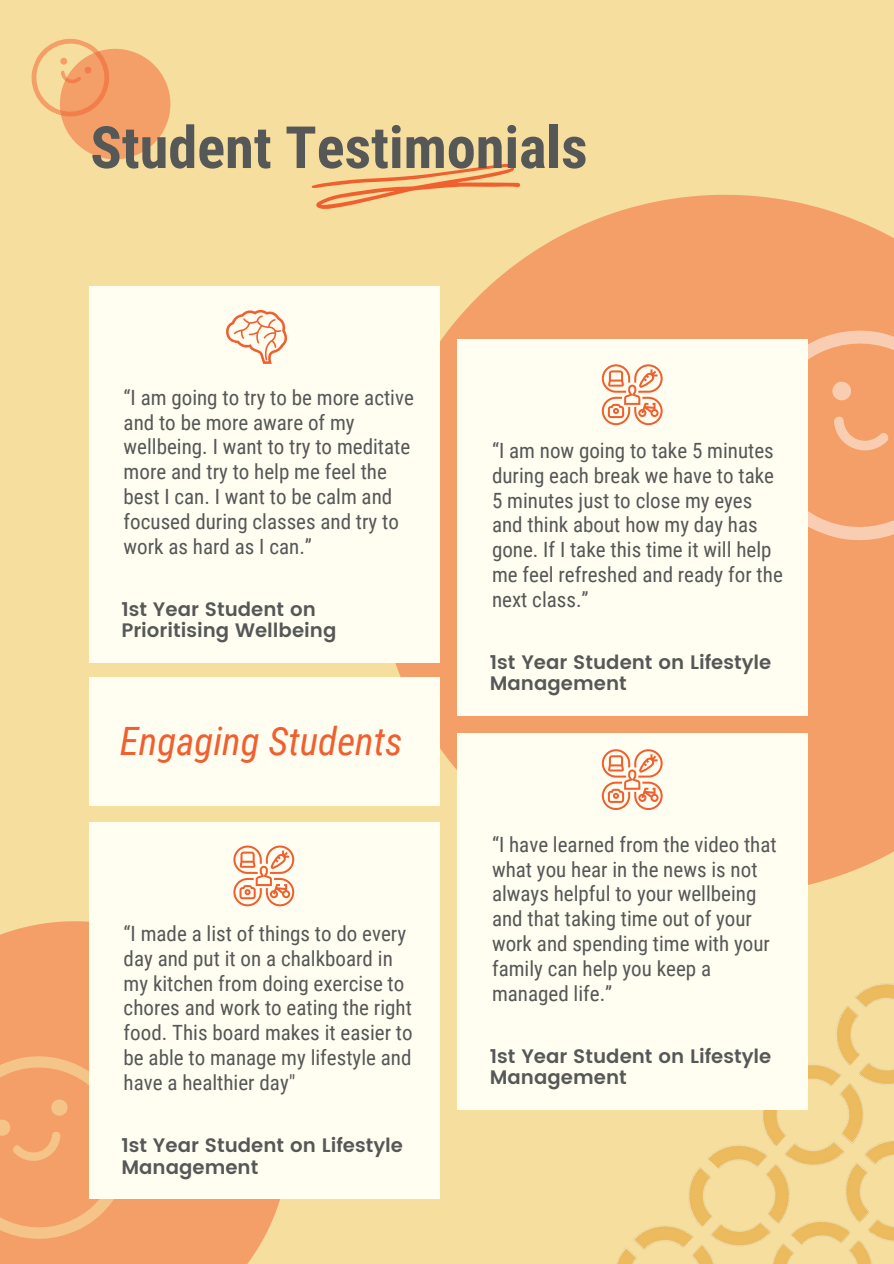
<style>
.page{position:relative;width:894px;height:1264px;background:#fff}
.page>*{position:absolute;margin:0;border:0;box-sizing:border-box;transform-origin:0 0}
.t1{font:700 58.2px "Roboto Condensed";color:#565757}
.t2{font:italic 39px "Roboto Condensed";color:#f15f2f}
.t3{font:21px/24.8px "Roboto Condensed";color:#565757}
.t4{font:600 19.5px/21.5px "Poppins";color:#565757}
</style>
<div class="page">
<div style="left:0;top:0;width:893px;height:1263px;background:#f6de9f"></div>
<svg style="left:374px;top:195px;width:519px;height:699px;fill:#f39f67"></svg>
<svg style="left:724px;top:301px;width:169px;height:269px;background:#f3a470"></svg>
<svg style="left:823px;top:411px;width:69px;height:54px;background:#f3a773"></svg>
<svg style="left:829px;top:379px;width:24px;height:24px"></svg>
<svg style="left:31px;top:38px;width:139px;height:121px"></svg>
<svg style="left:0;top:921px;width:289px;height:342px;background:#f3a56d"></svg>
<svg style="left:0;top:1031px;width:155px;height:232px;background:#f3a46b"></svg>
<svg style="left:311px;top:164px;width:209px;height:45px"></svg>
<div style="left:89px;top:286px;width:350px;height:376px;background:#fffef1"></div>
<img style="left:588px;top:797px;width:305px;height:466px">
<div style="left:457px;top:339px;width:350px;height:377px;background:#fffef1"></div>
<div style="left:89px;top:822px;width:350px;height:376px;background:#fffef1"></div>
<div style="left:457px;top:733px;width:350px;height:376px;background:#fffef1"></div>
<svg style="left:601px;top:364px;width:61px;height:61px"></svg>
<svg style="left:226px;top:310px;width:61px;height:54px"></svg>
<svg style="left:601px;top:749px;width:61px;height:61px"></svg>
<svg style="left:233px;top:845px;width:61px;height:61px"></svg>
<div style="left:89px;top:677px;width:350px;height:129px;background:#fffef1"></div>
<p class="t1" style="left:90px;top:114px;width:498px">Student Testimonials</p>
<p class="t3" style="left:124px;top:385px;width:292px">“I am going to try to be more active and to be more aware of my wellbeing. I want to try to meditate more and try to help me feel the best I can. I want to be calm and focused during classes and try to work as hard as I can.”</p>
<p class="t4" style="left:121px;top:598px;width:216px">1st Year Student on<br>Prioritising Wellbeing</p>
<p class="t2" style="left:120px;top:719px;width:284px">Engaging Students</p>
<p class="t3" style="left:124px;top:921px;width:290px">“I made a list of things to do every day and put it on a chalkboard in my kitchen from doing exercise to chores and work to eating the right food. This board makes it easier to be able to manage my lifestyle and have a healthier day"</p>
<p class="t4" style="left:121px;top:1134px;width:283px">1st Year Student on Lifestyle<br>Management</p>
<p class="t3" style="left:492px;top:438px;width:292px">“I am now going to take 5 minutes during each break we have to take<br>5 minutes just to close my eyes and think about how my day has gone. If I take this time it will help me feel refreshed and ready for the next class.”</p>
<p class="t4" style="left:489px;top:651px;width:283px">1st Year Student on Lifestyle<br>Management</p>
<p class="t3" style="left:492px;top:832px;width:286px">“I have learned from the video that what you hear in the news is not always helpful to your wellbeing and that taking time out of your work and spending time with your family can help you keep a managed life.”</p>
<p class="t4" style="left:489px;top:1045px;width:283px">1st Year Student on Lifestyle<br>Management</p>
</div>
